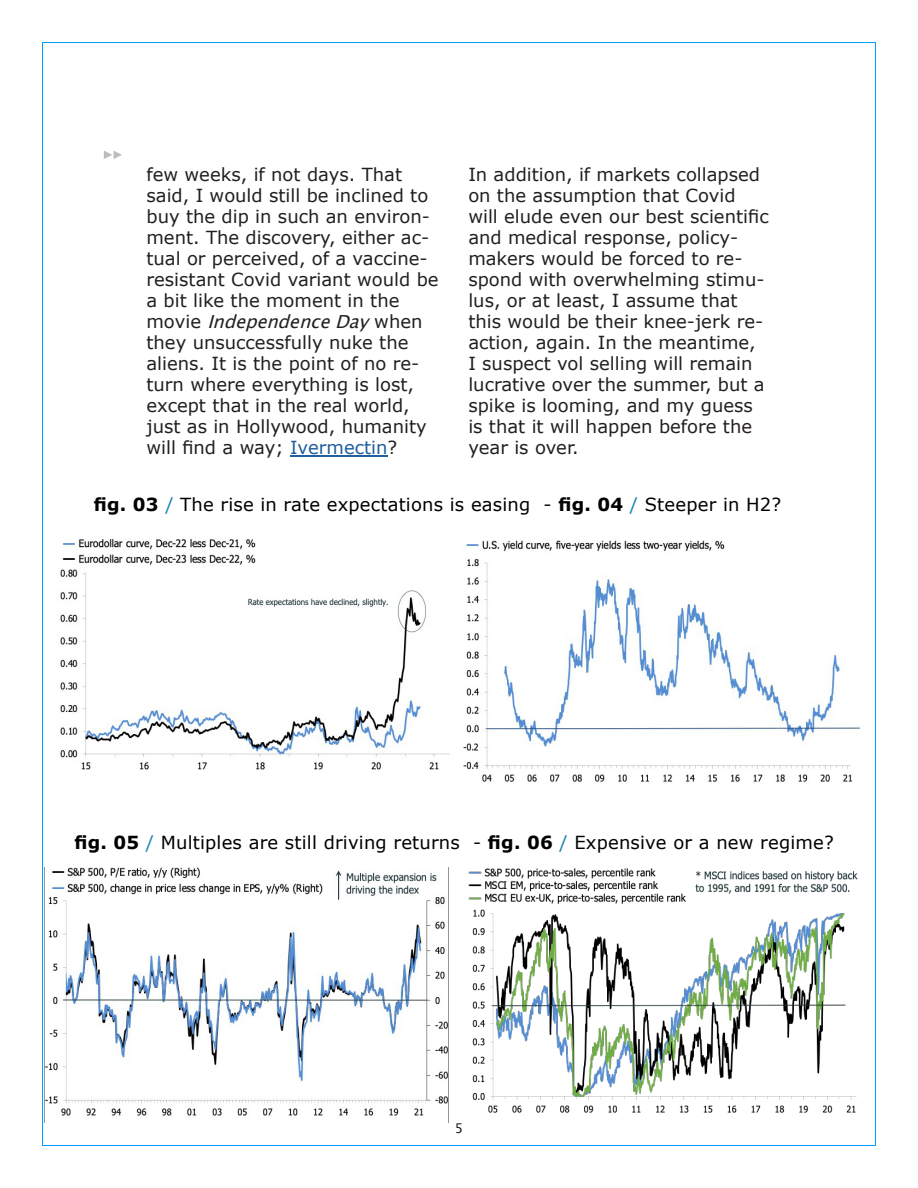
<style>
.page{position:relative;width:918px;height:1188px;background:#fff}
.page>*{position:absolute;margin:0;border:0;box-sizing:border-box;transform-origin:0 0}
.t1{font:18px/21px "Verdana";color:#231f20}
.t2{font:18px "Verdana";letter-spacing:.01em;color:#000}
.t3{font:italic 18px "Lucida Grande";color:#231f20}
.t4{font:13.5px "Lucida Grande";color:#231f20}
.s1{font-weight:700}
.s2{color:#1981b4}
.s3{font-family:"Verdana";font-style:normal}
.s4{color:#205e9e}
</style>
<div class="page">
<svg style="left:104px;top:151px;width:18px;height:8px"></svg>
<hr style="left:290px;top:455px;width:98px;height:1px;background:#205e9e">
<img style="left:60px;top:539px;width:390px;height:231px">
<img style="left:463px;top:540px;width:398px;height:242px">
<img style="left:45px;top:867px;width:404px;height:256px">
<img style="left:468px;top:868px;width:390px;height:245px">
<p class="t1" style="left:468px;top:165px;width:302px">In addition, if markets collapsed on the assumption that Covid will elude even our best scientific and medical response, policy&shy;makers would be forced to re&shy;spond with overwhelming stimu&shy;lus, or at least, I assume that this would be their knee-jerk re&shy;action, again. In the meantime,<br>I suspect vol selling will remain lucrative over the summer, but a spike is looming, and my guess is that it will happen before the year is over.</p>
<p class="t2" style="left:94px;top:497px;width:689px"><span class="s1">fig. 03</span> <span class="s2">/</span> The rise in rate expectations is easing - <span class="s1">fig. 04</span> <span class="s2">/</span> Steeper in H2?</p>
<p class="t1" style="left:146px;top:165px;width:294px">few weeks, if not days. That said, I would still be inclined to buy the dip in such an environ&shy;ment. The discovery, either ac&shy;tual or perceived, of a vaccine&shy;resistant Covid variant would be a bit like the moment in the</p>
<p class="t3" style="left:146px;top:314px;width:278px"><span class="s3">m o v i e</span> Independence Day <span class="s3">w h e n</span></p>
<p class="t1" style="left:146px;top:333px;width:282px">they unsuccessfully nuke the aliens. It is the point of no re&shy;turn where everything is lost, except that in the real world, just as in Hollywood, humanity will find a way; <span class="s4">Ivermectin</span>?</p>
<p class="t2" style="left:74px;top:835px;width:761px"><span class="s1">fig. 05</span> <span class="s2">/</span> Multiples are still driving returns - <span class="s1">fig. 06</span> <span class="s2">/</span> Expensive or a new regime?</p>
<p class="t4" style="left:455px;top:1122px;width:10px">5</p>
</div>
